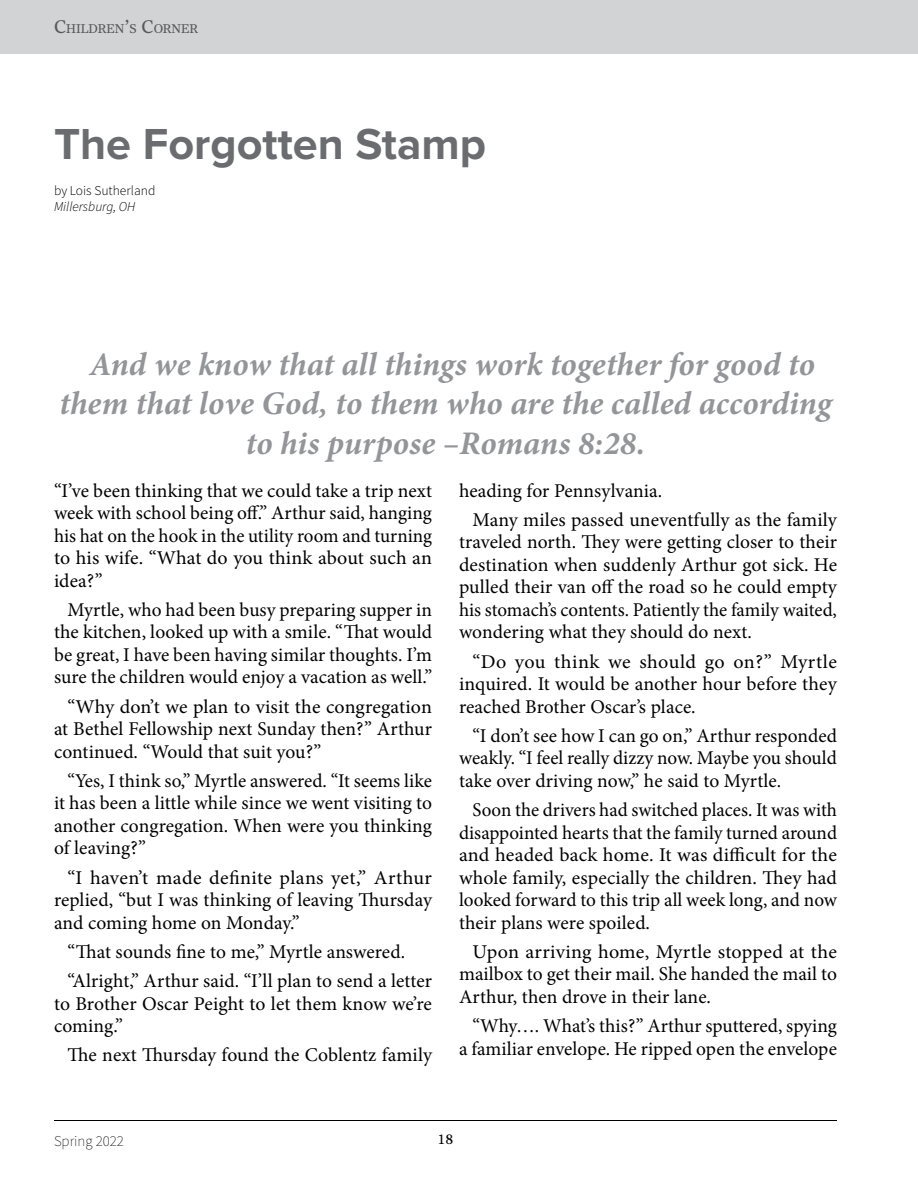
<style>
.page{position:relative;width:918px;height:1188px;background:#fff}
.page>*{position:absolute;margin:0;border:0;box-sizing:border-box;transform-origin:0 0}
.t1{font:700 45px "Proxima Nova";color:#6b6c6f}
.t2{font:italic 700 33px/39.6px "Minion Pro";color:#939598;text-align:center}
.t3{font:19.5px/22.5px "Minion Pro";color:#000;text-align:justify}
.t4{font:200 15px "Source Sans Pro";color:#000}
.t5{font:300 13.5px "Source Sans Pro";color:#000}
.t6{font:italic 300 13.5px "Source Sans Pro";color:#000}
.t7{font:500 13.5px "Core Serif N 45";color:#000}
.t8{font:500 12.6px "Core Serif N 45";color:#58595b}
.s1{font-size:18px}
</style>
<div class="page">
<div style="left:0;top:0;width:918px;height:54px;background:#d1d3d4"></div>
<hr style="left:54px;top:1120px;width:783px;height:1px;background:#000">
<p class="t8" style="left:54px;top:21px;width:146px"><span class="s1">C</span>HILDREN<span class="s1">’</span>S <span class="s1">C</span>ORNER</p>
<h1 class="t1" style="left:54px;top:110px;width:434px">The Forgotten Stamp</h1>
<p class="t5" style="left:54px;top:182px;width:103px">by Lois Sutherland</p>
<p class="t6" style="left:54px;top:199px;width:83px">Millersburg, OH</p>
<h2 class="t2" style="left:59px;top:344px;width:774px">And we know that all things work together for good to them that love God, to them who are the called according to his purpose –Romans 8:28.</h2>
<p class="t3" style="left:54px;top:479px;width:380px">“I’ve been thinking that we could take a trip next week with school being off.” Arthur said, hanging his hat on the hook in the utility room and turning to his wife. “What do you think about such an idea?”</p>
<p class="t3" style="left:54px;top:598px;width:380px;text-indent:14px">Myrtle, who had been busy preparing supper in the kitchen, looked up with a smile. “That would be great, I have been having similar thoughts. I’m sure the children would enjoy a vacation as well.”</p>
<p class="t3" style="left:54px;top:695px;width:379px;text-indent:14px">“Why don’t we plan to visit the congregation at Bethel Fellowship next Sunday then?” Arthur continued. “Would that suit you?”</p>
<p class="t3" style="left:54px;top:769px;width:380px;text-indent:14px">“Yes, I think so,” Myrtle answered. “It seems like it has been a little while since we went visiting to another congregation. When were you thinking of leaving?”</p>
<p class="t3" style="left:54px;top:866px;width:380px;text-indent:14px">“I haven’t made definite plans yet,” Arthur replied, “but I was thinking of leaving Thursday and coming home on Monday.”</p>
<p class="t3" style="left:67px;top:937px;width:366px;line-height:29.2px">“That sounds fine to me,” Myrtle answered. “Alright,” Arthur said. “I’ll plan to send a letter</p>
<p class="t3" style="left:54px;top:992px;width:379px">to Brother Oscar Peight to let them know we’re coming.”</p>
<p class="t3" style="left:68px;top:1044px;width:366px">The next Thursday found the Coblentz family</p>
<p class="t3" style="left:472px;top:476px;width:366px;line-height:29.2px;text-indent:-14px">heading for Pennsylvania.<br>Many miles passed uneventfully as the family</p>
<p class="t3" style="left:459px;top:531px;width:380px">traveled north. They were getting closer to their destination when suddenly Arthur got sick. He pulled their van off the road so he could empty his stomach’s contents. Patiently the family waited, wondering what they should do next.</p>
<p class="t3" style="left:459px;top:650px;width:380px;text-indent:14px">“Do you think we should go on?” Myrtle inquired. It would be another hour before they reached Brother Oscar’s place.</p>
<p class="t3" style="left:459px;top:724px;width:380px;text-indent:14px">“I don’t see how I can go on,” Arthur responded weakly. “I feel really dizzy now. Maybe you should take over driving now,” he said to Myrtle.</p>
<p class="t3" style="left:459px;top:799px;width:380px;text-indent:14px">Soon the drivers had switched places. It was with disappointed hearts that the family turned around and headed back home. It was difficult for the whole family, especially the children. They had looked forward to this trip all week long, and now their plans were spoiled.</p>
<p class="t3" style="left:459px;top:940px;width:380px;text-indent:14px">Upon arriving home, Myrtle stopped at the mailbox to get their mail. She handed the mail to Arthur, then drove in their lane.</p>
<p class="t3" style="left:459px;top:1015px;width:380px;text-align:right">“Why…. What’s this?” Arthur sputtered, spying<br>a familiar envelope. He ripped open the envelope</p>
<p class="t4" style="left:54px;top:1132px;width:72px">Spring 2022</p>
<p class="t7" style="left:438px;top:1131px;width:17px">18</p>
</div>
